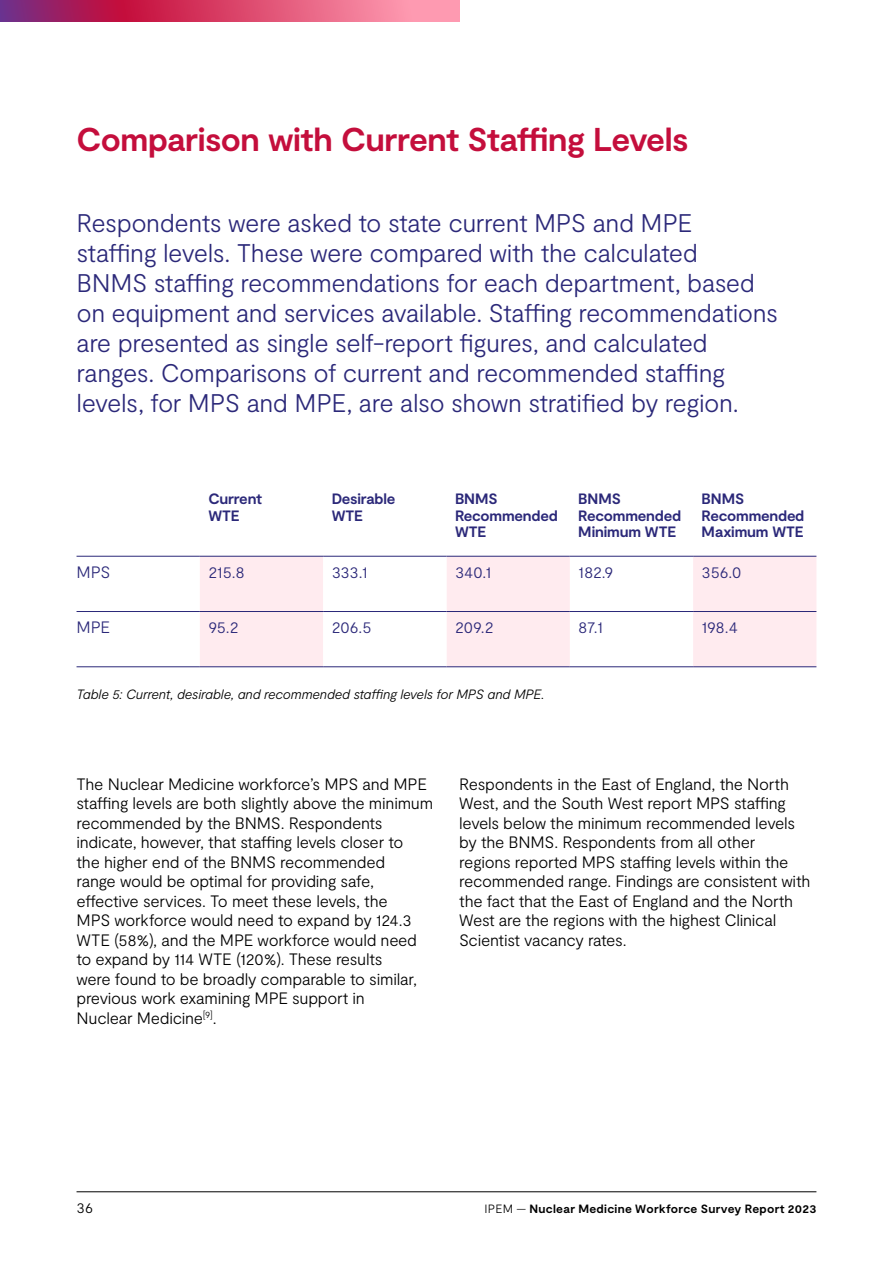
<style>
.page{position:relative;width:893px;height:1263px;background:#fff}
.page>*{position:absolute;margin:0;border:0;box-sizing:border-box;transform-origin:0 0}
.H1_Small{font:700 33px "Moderat";letter-spacing:-.015em;color:#c40e3c}
.P_Intro{font:300 25.5px/30px "Moderat";letter-spacing:-.02em;color:#2b2879}
.t1{font:300 16.5px/19.5px "Moderat";letter-spacing:-.02em;color:#000}
.Table_copy___P{font:300 16.5px "Moderat";letter-spacing:-.02em;color:#2b2879}
.Table_copy___P-2{font:700 15px/16.5px "Moderat";letter-spacing:-.015em;color:#2b2879}
.t2{font:300 15px "Moderat";color:#000}
.t3{font:italic 300 13.5px "Moderat";letter-spacing:-.02em;color:#000}
.t4{font:700 12px "Moderat";letter-spacing:.025em;color:#000}
.s1{font-weight:300}
</style>
<div class="page">
<div style="left:693px;top:557px;width:123px;height:109px;background:#ffebef"></div>
<svg style="left:200px;top:555px;width:370px;height:111px"></svg>
<hr style="left:77px;top:611px;width:123px;height:1px;background:#2b2879">
<hr style="left:200px;top:611px;width:123px;height:1px;background:#2b2879">
<hr style="left:323px;top:611px;width:123px;height:1px;background:#2b2879">
<hr style="left:446px;top:611px;width:124px;height:1px;background:#2b2879">
<hr style="left:570px;top:611px;width:123px;height:1px;background:#2b2879">
<hr style="left:693px;top:611px;width:123px;height:1px;background:#2b2879">
<hr style="left:77px;top:666px;width:123px;height:1px;background:#2b2879">
<hr style="left:200px;top:666px;width:123px;height:1px;background:#2b2879">
<hr style="left:323px;top:666px;width:123px;height:1px;background:#2b2879">
<hr style="left:446px;top:666px;width:124px;height:1px;background:#2b2879">
<hr style="left:570px;top:666px;width:123px;height:1px;background:#2b2879">
<hr style="left:693px;top:666px;width:123px;height:1px;background:#2b2879">
<hr style="left:77px;top:556px;width:123px;height:1px;background:#2b2879">
<hr style="left:200px;top:556px;width:123px;height:1px;background:#2b2879">
<hr style="left:323px;top:556px;width:123px;height:1px;background:#2b2879">
<hr style="left:446px;top:556px;width:124px;height:1px;background:#2b2879">
<hr style="left:570px;top:556px;width:123px;height:1px;background:#2b2879">
<hr style="left:693px;top:556px;width:123px;height:1px;background:#2b2879">
<svg style="left:0;top:0;width:459px;height:21px"></svg>
<hr style="left:77px;top:1191px;width:739px;height:1px;background:#000">
<p class="H1_Small" style="left:77px;top:120px;width:614px">Comparison with Current Staffing Levels</p>
<p class="P_Intro" style="left:77px;top:208px;width:703px">Respondents were asked to state current MPS and MPE staffing levels. These were compared with the calculated<br>BNMS staffing recommendations for each department, based on equipment and services available. Staffing recommendations are presented as single self-report figures, and calculated ranges. Comparisons of current and recommended staffing levels, for MPS and MPE, are also shown stratified by region.</p>
<p class="Table_copy___P-2" style="left:208px;top:492px;width:55px">Current<br>WTE</p>
<p class="Table_copy___P-2" style="left:332px;top:492px;width:65px">Desirable<br>WTE</p>
<p class="Table_copy___P-2" style="left:455px;top:492px;width:104px">BNMS<br>Recommended<br>WTE</p>
<p class="Table_copy___P-2" style="left:578px;top:492px;width:104px">BNMS<br>Recommended<br>Minimum WTE</p>
<p class="Table_copy___P-2" style="left:702px;top:492px;width:104px">BNMS<br>Recommended<br>Maximum WTE</p>
<p class="Table_copy___P" style="left:77px;top:563px;width:35px">MPS</p>
<p class="Table_copy___P" style="left:208px;top:563px;width:38px">215.8</p>
<p class="Table_copy___P" style="left:332px;top:563px;width:37px">333.1</p>
<p class="Table_copy___P" style="left:455px;top:563px;width:38px">340.1</p>
<p class="Table_copy___P" style="left:578px;top:563px;width:37px">182.9</p>
<p class="Table_copy___P" style="left:702px;top:563px;width:42px">356.0</p>
<p class="Table_copy___P" style="left:77px;top:618px;width:35px">MPE</p>
<p class="Table_copy___P" style="left:208px;top:618px;width:32px">95.2</p>
<p class="Table_copy___P" style="left:332px;top:618px;width:41px">206.5</p>
<p class="Table_copy___P" style="left:455px;top:618px;width:40px">209.2</p>
<p class="Table_copy___P" style="left:578px;top:618px;width:26px">87.1</p>
<p class="Table_copy___P" style="left:702px;top:618px;width:38px">198.4</p>
<p class="t3" style="left:77px;top:686px;width:470px">Table 5: Current, desirable, and recommended staffing levels for MPS and MPE.</p>
<p class="t1" style="left:77px;top:774px;width:358px">The Nuclear Medicine workforce’s MPS and MPE staffing levels are both slightly above the minimum recommended by the BNMS. Respondents indicate, however, that staffing levels closer to<br>the higher end of the BNMS recommended<br>range would be optimal for providing safe, effective services. To meet these levels, the<br>MPS workforce would need to expand by 124.3<br>WTE (58%), and the MPE workforce would need to expand by 114 WTE (120%). These results<br>were found to be broadly comparable to similar, previous work examining MPE support in<br>Nuclear Medicine<sup>[9]</sup>.</p>
<p class="t1" style="left:459px;top:774px;width:353px">Respondents in the East of England, the North West, and the South West report MPS staffing levels below the minimum recommended levels by the BNMS. Respondents from all other regions reported MPS staffing levels within the recommended range. Findings are consistent with the fact that the East of England and the North West are the regions with the highest Clinical Scientist vacancy rates.</p>
<p class="t2" style="left:77px;top:1199px;width:18px">36</p>
<p class="t4" style="left:484px;top:1202px;width:334px"><span class="s1">IPEM —</span> Nuclear Medicine Workforce Survey Report 2023</p>
</div>
